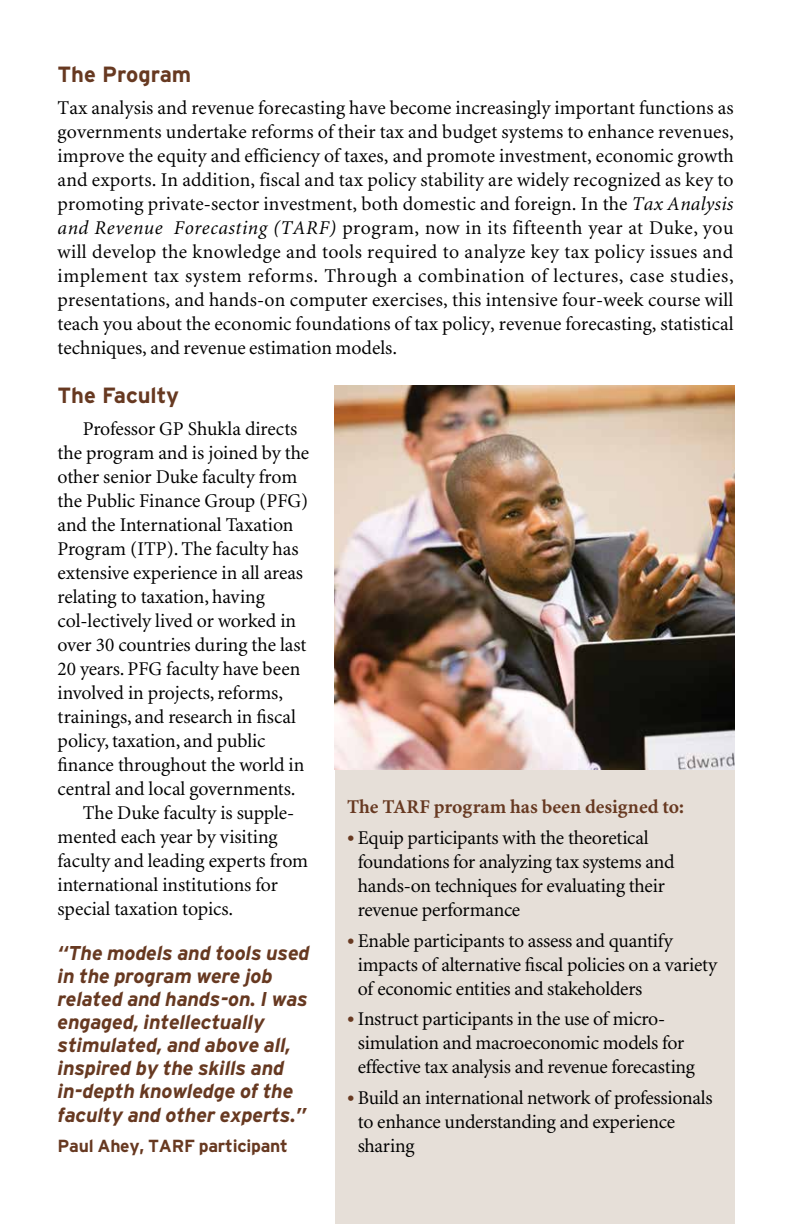
<style>
.page{position:relative;width:792px;height:1224px;background:#fff}
.page>*{position:absolute;margin:0;border:0;box-sizing:border-box;transform-origin:0 0}
.t1{font:700 22px "Interstate";color:#673921}
.t2{font:italic 700 20px/23.2px "Interstate";letter-spacing:-.01em;color:#673921}
.t3{font:19.6px/24px "Minion MM 367 585 9";letter-spacing:-.005em;color:#000}
.t4{font:19.6px "Minion MM 578 585 9";color:#673921}
.t5{font:700 17.6px "Interstate";letter-spacing:-.015em;color:#673921}
.s1{font-family:"Minion MM It 367 585 9"}
.s2{font-family:"Minion MM 578 585 12";font-size:24px;color:#673921}
</style>
<div class="page">
<div style="left:335px;top:611px;width:399px;height:613px;background:#e6dfd8"></div>
<img style="left:335px;top:386px;width:399px;height:383px">
<p class="t1" style="left:58px;top:62px;width:135px">The Program</p>
<p class="t3" style="left:58px;top:96px;width:678px;text-align:justify">Tax analysis and revenue forecasting have become increasingly important functions as governments undertake reforms of their tax and budget systems to enhance revenues, improve the equity and efficiency of taxes, and promote investment, economic growth and exports. In addition, fiscal and tax policy stability are widely recognized as key to promoting private-sector investment, both domestic and foreign. In the <span class="s1">Tax Analysis and Revenue Forecasting (TARF)</span> program, now in its fifteenth year at Duke, you will develop the knowledge and tools required to analyze key tax policy issues and implement tax system reforms. Through a combination of lectures, case studies, presentations, and hands-on computer exercises, this intensive four-week course will teach you about the economic foundations of tax policy, revenue forecasting, statistical techniques, and revenue estimation models.</p>
<p class="t1" style="left:58px;top:383px;width:123px">The Faculty</p>
<p class="t3" style="left:83px;top:417px;width:216px">Professor GP Shukla directs</p>
<p class="t3" style="left:58px;top:441px;width:253px">the program and is joined by the</p>
<p class="t3" style="left:58px;top:465px;width:241px">other senior Duke faculty from</p>
<p class="t3" style="left:58px;top:489px;width:252px">the Public Finance Group (PFG)</p>
<p class="t3" style="left:58px;top:513px;width:237px">and the International Taxation</p>
<p class="t3" style="left:58px;top:537px;width:242px">Program (ITP). The faculty has</p>
<p class="t3" style="left:58px;top:561px;width:247px">extensive experience in all areas</p>
<p class="t3" style="left:58px;top:585px;width:209px">relating to taxation, having</p>
<p class="t3" style="left:58px;top:609px;width:240px">col-lectively lived or worked in</p>
<p class="t3" style="left:58px;top:633px;width:250px">over 30 countries during the last</p>
<p class="t3" style="left:58px;top:657px;width:244px">20 years. PFG faculty have been</p>
<p class="t3" style="left:58px;top:681px;width:227px">involved in projects, reforms,</p>
<p class="t3" style="left:58px;top:705px;width:240px">trainings, and research in fiscal</p>
<p class="t3" style="left:58px;top:729px;width:209px">policy, taxation, and public</p>
<p class="t3" style="left:58px;top:753px;width:248px">finance throughout the world in</p>
<p class="t3" style="left:58px;top:777px;width:240px">central and local governments.</p>
<p class="t3" style="left:83px;top:801px;width:213px">The Duke faculty is supple-</p>
<p class="t3" style="left:58px;top:825px;width:222px">mented each year by visiting</p>
<p class="t3" style="left:58px;top:849px;width:252px">faculty and leading experts from</p>
<p class="t3" style="left:58px;top:873px;width:222px">international institutions for</p>
<p class="t3" style="left:58px;top:897px;width:177px">special taxation topics.</p>
<p class="t4" style="left:347px;top:797px;width:339px">The TARF program has been designed to:</p>
<p class="t3" style="left:358px;top:826px;width:318px;text-indent:-11px"><span class="s2">•</span> Equip participants with the theoretical foundations for analyzing tax systems and hands-on techniques for evaluating their revenue performance</p>
<p class="t3" style="left:358px;top:929px;width:361px;text-indent:-11px"><span class="s2">•</span> Enable participants to assess and quantify impacts of alternative fiscal policies on a variety of economic entities and stakeholders</p>
<p class="t3" style="left:358px;top:1008px;width:339px;text-indent:-11px"><span class="s2">•</span> Instruct participants in the use of micro&shy;simulation and macroeconomic models for effective tax analysis and revenue forecasting</p>
<p class="t3" style="left:358px;top:1086px;width:356px;text-indent:-11px"><span class="s2">•</span> Build an international network of professionals to enhance understanding and experience sharing</p>
<p class="t2" style="left:58px;top:942px;width:254px">“The models and tools used in the program were job related and hands-on. I was engaged, intellectually stimulated, and above all, inspired by the skills and in-depth knowledge of the faculty and other experts.”</p>
<p class="t5" style="left:58px;top:1136px;width:232px">Paul Ahey, TARF participant</p>
</div>
